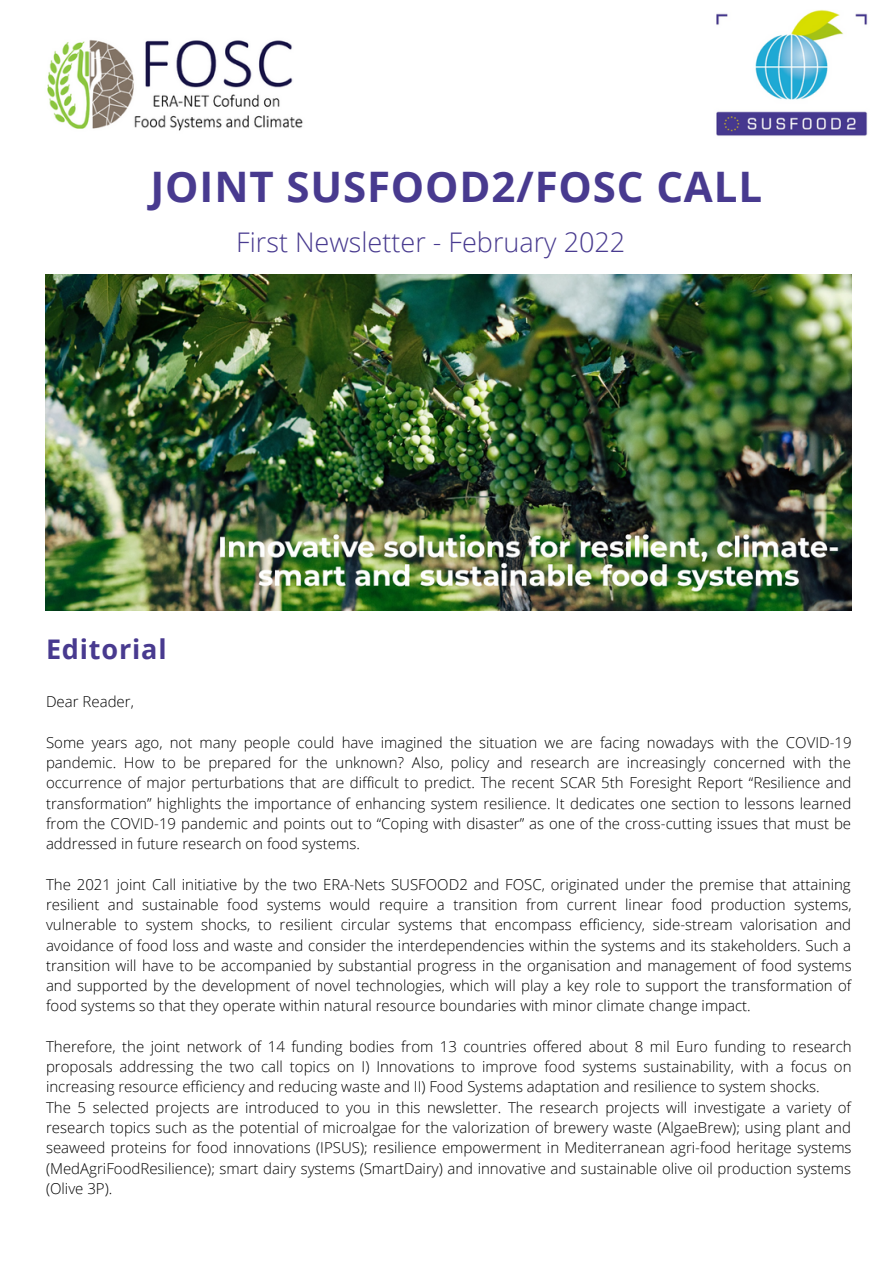
<style>
.page{position:relative;width:894px;height:1264px;background:#fff}
.page>*{position:absolute;margin:0;border:0;box-sizing:border-box;transform-origin:0 0}
.t1{font:700 42px "Open Sans";letter-spacing:.02em;color:#483a8f}
.t2{font:300 27px "Open Sans";color:#483a8f}
.t3{font:700 27px "Open Sans";letter-spacing:.03em;color:#483a8f}
.t4{font:300 15px/20.2px "Open Sans";color:#000;text-align:justify}
</style>
<div class="page">
<img style="left:45px;top:275px;width:806px;height:335px">
<img style="left:716px;top:10px;width:152px;height:126px">
<img style="left:47px;top:40px;width:256px;height:91px">
<p class="t1" style="left:150px;top:157px;width:613px">JOINT SUSFOOD2/FOSC CALL</p>
<p class="t2" style="left:236px;top:223px;width:390px">First Newsletter - February 2022</p>
<p class="t3" style="left:46px;top:630px;width:122px">Editorial</p>
<p class="t4" style="left:46px;top:691px;width:89px">Dear Reader,</p>
<p class="t4" style="left:46px;top:731px;width:807px">Some years ago, not many people could have imagined the situation we are facing nowadays with the COVID-19 pandemic. How to be prepared for the unknown? Also, policy and research are increasingly concerned with the occurrence of major perturbations that are difficult to predict. The recent SCAR 5th Foresight Report “Resilience and transformation” highlights the importance of enhancing system resilience. It dedicates one section to lessons learned from the COVID-19 pandemic and points out to “Coping with disaster” as one of the cross-cutting issues that must be addressed in future research on food systems.</p>
<p class="t4" style="left:46px;top:873px;width:807px">The 2021 joint Call initiative by the two ERA-Nets SUSFOOD2 and FOSC, originated under the premise that attaining resilient and sustainable food systems would require a transition from current linear food production systems, vulnerable to system shocks, to resilient circular systems that encompass efficiency, side-stream valorisation and avoidance of food loss and waste and consider the interdependencies within the systems and its stakeholders. Such a transition will have to be accompanied by substantial progress in the organisation and management of food systems and supported by the development of novel technologies, which will play a key role to support the transformation of food systems so that they operate within natural resource boundaries with minor climate change impact.</p>
<p class="t4" style="left:46px;top:1035px;width:806px">Therefore, the joint network of 14 funding bodies from 13 countries offered about 8 mil Euro funding to research proposals addressing the two call topics on I) Innovations to improve food systems sustainability, with a focus on increasing resource efficiency and reducing waste and II) Food Systems adaptation and resilience to system shocks.</p>
<p class="t4" style="left:46px;top:1096px;width:806px">The 5 selected projects are introduced to you in this newsletter. The research projects will investigate a variety of research topics such as the potential of microalgae for the valorization of brewery waste (AlgaeBrew); using plant and seaweed proteins for food innovations (IPSUS); resilience empowerment in Mediterranean agri-food heritage systems (MedAgriFoodResilience); smart dairy systems (SmartDairy) and innovative and sustainable olive oil production systems (Olive 3P).</p>
</div>
